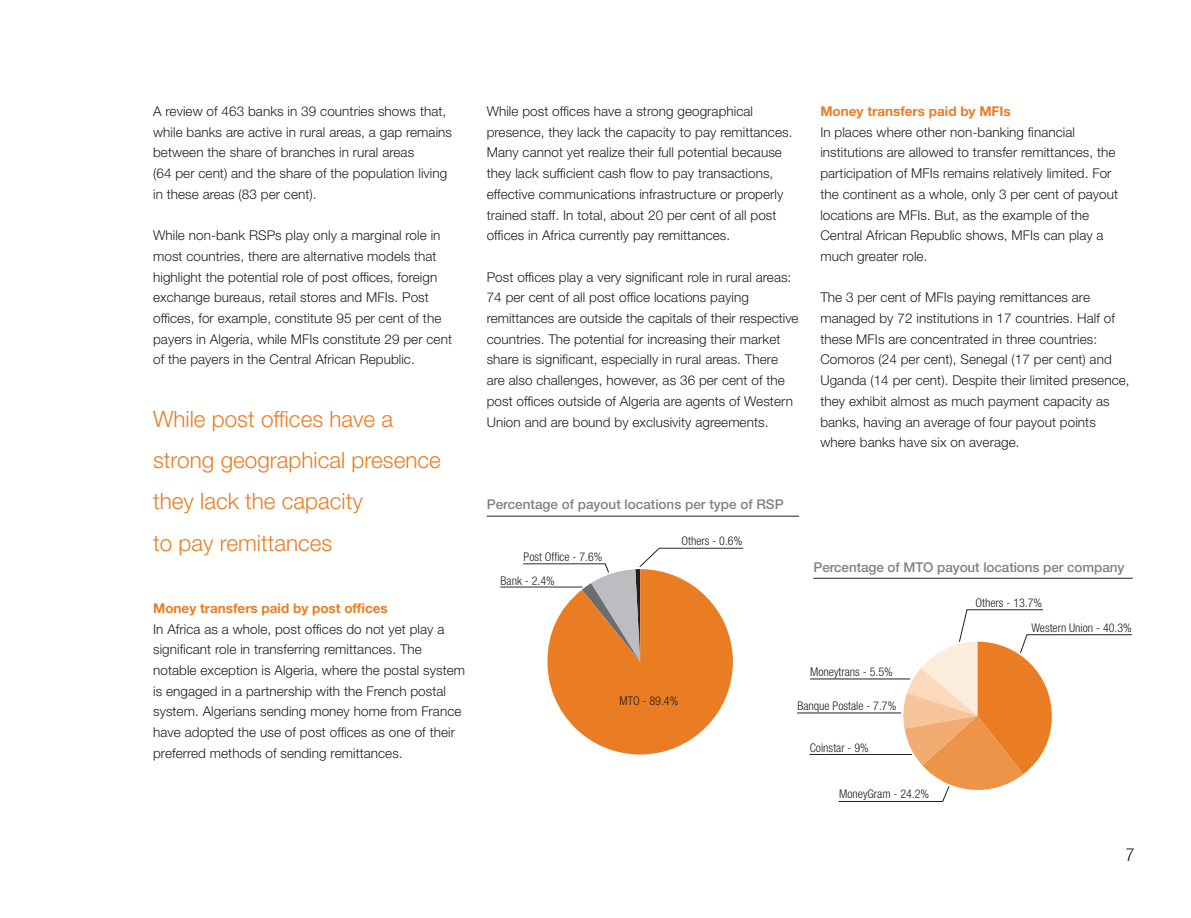
<style>
.page{position:relative;width:1191px;height:918px;background:#fff}
.page>*{position:absolute;margin:0;border:0;box-sizing:border-box;transform-origin:0 0}
.t1{font:300 22.5px/41.4px "Helvetica Neue";color:#ea7d24}
.t2{font:300 condensed 18px "Helvetica Neue";color:#231f20}
.t3{font:300 13.5px/20.7px "Helvetica Neue";letter-spacing:.005em;color:#231f20}
.t4{font:500 13.5px "Helvetica Neue";letter-spacing:-.005em;color:#808285}
.t5{font:700 13.5px "Helvetica Neue";color:#ea7d24}
.t6{font:300 condensed 12px "Helvetica Neue";color:#231f20}
</style>
<div class="page">
<hr style="left:500px;top:587px;width:82px;height:1px;background:#231f20">
<svg style="left:522px;top:548px;width:221px;height:207px"></svg>
<hr style="left:487px;top:516px;width:312px;height:1px;background:#231f20">
<hr style="left:797px;top:713px;width:104px;height:1px;background:#231f20">
<hr style="left:809px;top:754px;width:103px;height:1px;background:#231f20">
<hr style="left:810px;top:679px;width:100px;height:1px;background:#231f20">
<svg style="left:837px;top:609px;width:294px;height:193px"></svg>
<hr style="left:813px;top:578px;width:319px;height:1px;background:#231f20">
<p class="t3" style="left:153px;top:103px;width:300px">A review of 463 banks in 39 countries shows that, while banks are active in rural areas, a gap remains between the share of branches in rural areas<br>(64 per cent) and the share of the population living in these areas (83 per cent).</p>
<p class="t3" style="left:153px;top:227px;width:300px">While non-bank RSPs play only a marginal role in most countries, there are alternative models that highlight the potential role of post offices, foreign exchange bureaus, retail stores and MFIs. Post offices, for example, constitute 95 per cent of the payers in Algeria, while MFIs constitute 29 per cent of the payers in the Central African Republic.</p>
<h1 class="t1" style="left:153px;top:401px;width:289px">While post offices have a strong geographical presence they lack the capacity<br>to pay remittances</h1>
<p class="t5" style="left:153px;top:603px;width:236px">Money transfers paid by post offices</p>
<p class="t3" style="left:153px;top:620px;width:313px">In Africa as a whole, post offices do not yet play a significant role in transferring remittances. The notable exception is Algeria, where the postal system is engaged in a partnership with the French postal system. Algerians sending money home from France have adopted the use of post offices as one of their preferred methods of sending remittances.</p>
<p class="t3" style="left:487px;top:103px;width:307px">While post offices have a strong geographical presence, they lack the capacity to pay remittances.<br>Many cannot yet realize their full potential because they lack sufficient cash flow to pay transactions, effective communications infrastructure or properly trained staff. In total, about 20 per cent of all post offices in Africa currently pay remittances.</p>
<p class="t3" style="left:487px;top:268px;width:313px">Post offices play a very significant role in rural areas:<br>74 per cent of all post office locations paying remittances are outside the capitals of their respective countries. The potential for increasing their market share is significant, especially in rural areas. There are also challenges, however, as 36 per cent of the post offices outside of Algeria are agents of Western Union and are bound by exclusivity agreements.</p>
<p class="t5" style="left:820px;top:106px;width:192px">Money transfers paid by MFIs</p>
<p class="t3" style="left:820px;top:123px;width:299px">In places where other non-banking financial institutions are allowed to transfer remittances, the participation of MFIs remains relatively limited. For the continent as a whole, only 3 per cent of payout locations are MFIs. But, as the example of the Central African Republic shows, MFIs can play a much greater role.</p>
<p class="t3" style="left:820px;top:289px;width:311px">The 3 per cent of MFIs paying remittances are managed by 72 institutions in 17 countries. Half of these MFIs are concentrated in three countries:<br>Comoros (24 per cent), Senegal (17 per cent) and Uganda (14 per cent). Despite their limited presence, they exhibit almost as much payment capacity as banks, having an average of four payout points where banks have six on average.</p>
<p class="t4" style="left:487px;top:500px;width:298px">Percentage of payout locations per type of RSP</p>
<p class="t6" style="left:523px;top:552px;width:80px">Post Office - 7.6%</p>
<p class="t6" style="left:500px;top:576px;width:56px">Bank - 2.4%</p>
<p class="t6" style="left:681px;top:536px;width:62px">Others - 0.6%</p>
<p class="t4" style="left:813px;top:562px;width:312px">Percentage of MTO payout locations per company</p>
<p class="t6" style="left:975px;top:598px;width:68px">Others - 13.7%</p>
<p class="t6" style="left:810px;top:667px;width:84px">Moneytrans - 5.5%</p>
<p class="t6" style="left:1031px;top:623px;width:102px">Western Union - 40.3%</p>
<p class="t6" style="left:619px;top:696px;width:60px">MTO - 89.4%</p>
<p class="t6" style="left:797px;top:701px;width:100px">Banque Postale - 7.7%</p>
<p class="t6" style="left:809px;top:743px;width:61px">Coinstar - 9%</p>
<p class="t6" style="left:839px;top:789px;width:92px">MoneyGram - 24.2%</p>
<h2 class="t2" style="left:1125px;top:848px;width:10px">7</h2>
</div>
